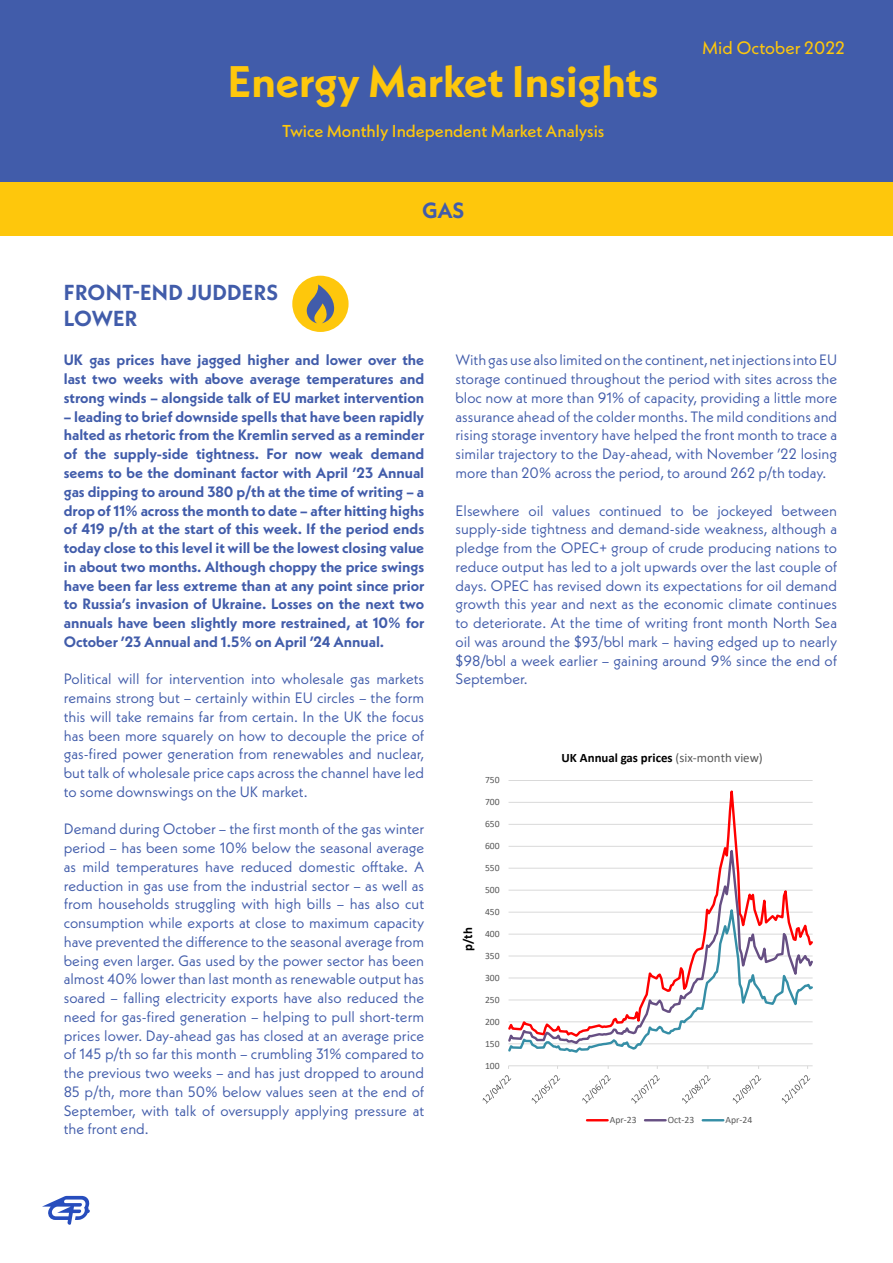
<style>
.page{position:relative;width:893px;height:1263px;background:#fff}
.page>*{position:absolute;margin:0;border:0;box-sizing:border-box;transform-origin:0 0}
.PAGE_HEADER_BLUE_PAG{font:700 44.1px "Neue Kabel";color:#fec70c}
.t1{font:700 21.9px "Neue Kabel";color:#415caa}
.t2{font:700 21.75px "Neue Kabel";letter-spacing:.01em;color:#415caa}
.t3{font:18px "Neue Kabel";color:#fec70c}
.PAGE_HEADER_BLUE_PAG-2{font:500 17.25px "Neue Kabel";color:#fec70c}
.Body_Copy_White_Page{font:15px/18.8px "Neue Kabel";color:#415caa;text-align:justify}
.Body_Copy_White_Page-2{font:700 15px/18.8px "Neue Kabel";color:#415caa;text-align:justify}
.t4{font:700 12.9px "Calibri";letter-spacing:.005em;color:#000}
.t5{font:9.6px "Calibri";color:#595959}
.s1{font-weight:400;color:#595959}
</style>
<div class="page">
<div style="left:0;top:0;width:893px;height:182px;background:#415caa"></div>
<svg style="left:42px;top:1196px;width:48px;height:29px"></svg>
<div style="left:0;top:182px;width:893px;height:54px;background:#fec70c"></div>
<div style="left:292px;top:276px;width:57px;height:56px;background:#fec70c;border-radius:50%"></div>
<svg style="left:306px;top:284px;width:29px;height:39px"></svg>
<svg style="left:482px;top:780px;width:331px;height:342px"></svg>
<p class="PAGE_HEADER_BLUE_PAG" style="left:228px;top:53px;width:432px">Energy Market Insights</p>
<p class="PAGE_HEADER_BLUE_PAG-2" style="left:282px;top:120px;width:324px">Twice Monthly Independent Market Analysis</p>
<p class="t2" style="left:64px;top:279px;width:216px">FRONT-END JUDDERS</p>
<p class="t2" style="left:64px;top:305px;width:75px">LOWER</p>
<p class="t1" style="left:422px;top:196px;width:44px">GAS</p>
<p class="t3" style="left:702px;top:36px;width:144px">Mid October 2022</p>
<p class="Body_Copy_White_Page-2" style="left:64px;top:351px;width:362px">UK gas prices have jagged higher and lower over the last two weeks with above average temperatures and strong winds – alongside talk of EU market intervention</p>
<p class="Body_Copy_White_Page-2" style="left:64px;top:407px;width:362px">– leading to brief downside spells that have been rapidly halted as rhetoric from the Kremlin served as a reminder of the supply-side tightness. For now weak demand seems to be the dominant factor with April ’23 Annual gas dipping to around 380 p/th at the time of writing – a drop of 11% across the month to date – after hitting highs of 419 p/th at the start of this week. If the period ends today close to this level it will be the lowest closing value in about two months. Although choppy the price swings have been far less extreme than at any point since prior to Russia’s invasion of Ukraine. Losses on the next two annuals have been slightly more restrained, at 10% for October ’23 Annual and 1.5% on April ’24 Annual.</p>
<p class="Body_Copy_White_Page" style="left:64px;top:669px;width:362px">Political will for intervention into wholesale gas markets remains strong but – certainly within EU circles – the form this will take remains far from certain. In the UK the focus has been more squarely on how to decouple the price of gas-fired power generation from renewables and nuclear, but talk of wholesale price caps across the channel have led to some downswings on the UK market.</p>
<p class="Body_Copy_White_Page" style="left:64px;top:819px;width:362px">Demand during October – the first month of the gas winter period – has been some 10% below the seasonal average as mild temperatures have reduced domestic offtake. A reduction in gas use from the industrial sector – as well as from households struggling with high bills – has also cut consumption while exports at close to maximum capacity have prevented the difference to the seasonal average from being even larger. Gas used by the power sector has been almost 40% lower than last month as renewable output has soared – falling electricity exports have also reduced the need for gas-fired generation – helping to pull short-term prices lower. Day-ahead gas has closed at an average price of 145 p/th so far this month – crumbling 31% compared to the previous two weeks – and has just dropped to around 85 p/th, more than 50% below values seen at the end of September, with talk of oversupply applying pressure at the front end.</p>
<p class="Body_Copy_White_Page" style="left:455px;top:351px;width:383px">With gas use also limited on the continent, net injections into EU storage continued throughout the period with sites across the bloc now at more than 91% of capacity, providing a little more assurance ahead of the colder months. The mild conditions and rising storage inventory have helped the front month to trace a similar trajectory to the Day-ahead, with November ’22 losing more than 20% across the period, to around 262 p/th today.</p>
<p class="Body_Copy_White_Page" style="left:455px;top:501px;width:383px">Elsewhere oil values continued to be jockeyed between supply-side tightness and demand-side weakness, although a pledge from the OPEC+ group of crude producing nations to reduce output has led to a jolt upwards over the last couple of days. OPEC has revised down its expectations for oil demand growth this year and next as the economic climate continues to deteriorate. At the time of writing front month North Sea oil was around the $93/bbl mark – having edged up to nearly $98/bbl a week earlier – gaining around 9% since the end of September.</p>
<p class="t4" style="left:459px;top:951px;width:25px;rotate:-90deg">p/th</p>
<p class="t5" style="left:485px;top:773px;width:16px">750</p>
<p class="t5" style="left:485px;top:795px;width:16px">700</p>
<p class="t5" style="left:485px;top:817px;width:16px">650</p>
<p class="t5" style="left:485px;top:839px;width:16px">600</p>
<p class="t5" style="left:485px;top:861px;width:16px">550</p>
<p class="t5" style="left:485px;top:883px;width:16px">500</p>
<p class="t5" style="left:485px;top:905px;width:16px">450</p>
<p class="t5" style="left:485px;top:927px;width:16px">400</p>
<p class="t5" style="left:485px;top:949px;width:16px">350</p>
<p class="t5" style="left:485px;top:971px;width:16px">300</p>
<p class="t5" style="left:485px;top:993px;width:16px">250</p>
<p class="t5" style="left:485px;top:1015px;width:16px">200</p>
<p class="t5" style="left:485px;top:1037px;width:16px">150</p>
<p class="t5" style="left:485px;top:1059px;width:16px">100</p>
<p class="t4" style="left:561px;top:749px;width:203px">UK Annual gas prices <span class="s1">(six-month view)</span></p>
<p class="t5" style="left:610px;top:1113px;width:28px">Apr-23</p>
<p class="t5" style="left:668px;top:1113px;width:28px">Oct-23</p>
<p class="t5" style="left:726px;top:1113px;width:28px">Apr-24</p>
</div>
